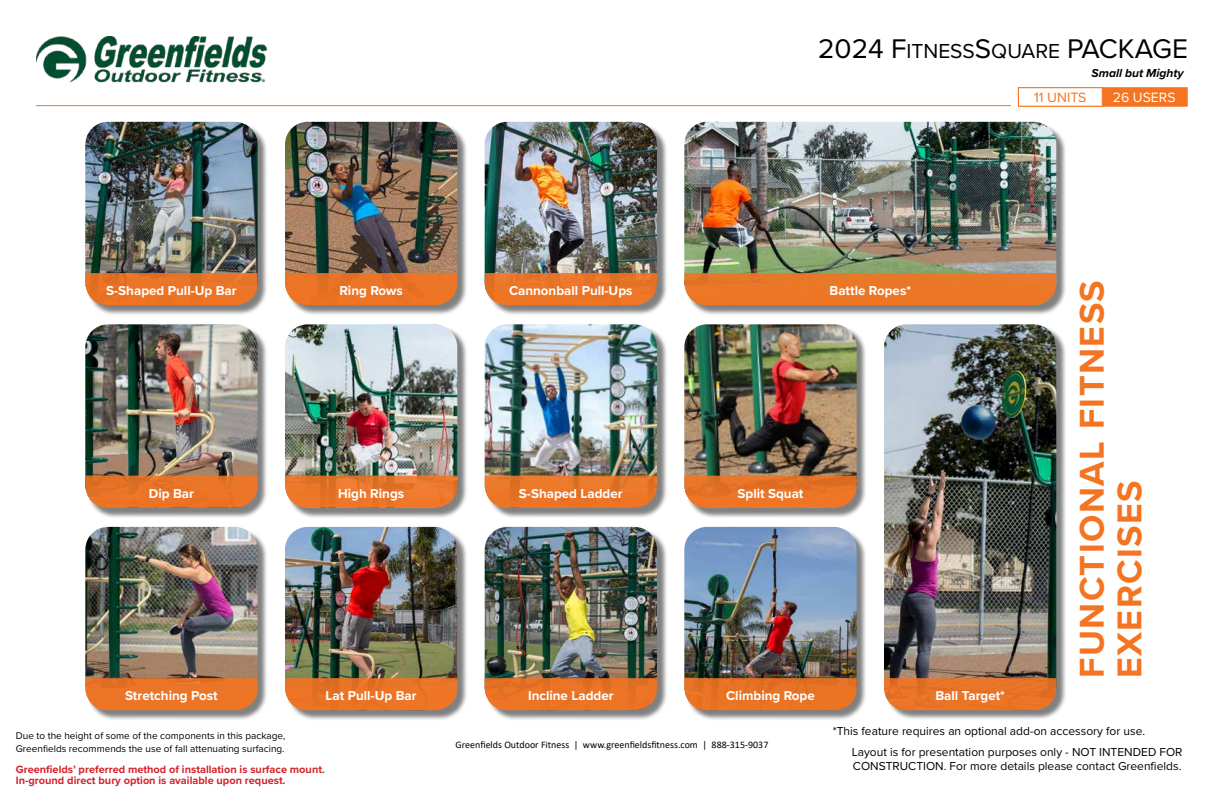
<style>
.page{position:relative;width:1224px;height:792px;background:#fff}
.page>*{position:absolute;margin:0;border:0;box-sizing:border-box;transform-origin:0 0}
.t1{font:700 35.7px/37.5px "Proxima Nova";letter-spacing:.04em;color:#f47421}
.t2{font:28px "Proxima Nova";color:#000}
.t3{font:14px "Proxima Nova";color:#f47421}
.t4{font:14px "Proxima Nova";color:#fff}
.t5{font:700 13.4px "Proxima Nova";color:#fff}
.t6{font:12px "Proxima Nova";color:#000}
.t7{font:italic 700 12px "Proxima Nova";color:#000}
.t8{font:700 11px "Proxima Nova";color:#d2232a}
.t9{font:10px/13px "Proxima Nova";color:#000}
.t10{font:10px "Calibri";color:#000}
.s1{font-size:21px}
</style>
<div class="page">
<div style="left:1018px;top:87px;width:170px;height:20px;background:#f47421;border:1px solid #f47421"></div>
<div style="left:1018px;top:87px;width:85px;height:20px;background:#fff;border:1px solid #f47421"></div>
<hr style="left:36px;top:105px;width:975px;height:1px;background:#f47421">
<div style="left:87px;top:123px;width:181px;height:192px;background:#000;opacity:.5"></div>
<img style="left:85px;top:122px;width:173px;height:151px">
<div style="left:286px;top:123px;width:181px;height:192px;background:#000;opacity:.5"></div>
<img style="left:285px;top:122px;width:172px;height:151px">
<div style="left:486px;top:123px;width:181px;height:192px;background:#000;opacity:.5"></div>
<img style="left:485px;top:122px;width:172px;height:151px">
<div style="left:686px;top:123px;width:381px;height:192px;background:#000;opacity:.5"></div>
<img style="left:684px;top:122px;width:372px;height:151px">
<div style="left:87px;top:326px;width:181px;height:192px;background:#000;opacity:.5"></div>
<img style="left:85px;top:324px;width:173px;height:152px">
<div style="left:286px;top:326px;width:181px;height:192px;background:#000;opacity:.5"></div>
<img style="left:285px;top:324px;width:172px;height:152px">
<div style="left:486px;top:326px;width:181px;height:192px;background:#000;opacity:.5"></div>
<img style="left:485px;top:324px;width:172px;height:152px">
<div style="left:686px;top:326px;width:181px;height:192px;background:#000;opacity:.5"></div>
<img style="left:684px;top:324px;width:173px;height:152px">
<div style="left:87px;top:528px;width:181px;height:193px;background:#000;opacity:.5"></div>
<img style="left:85px;top:527px;width:173px;height:151px">
<div style="left:286px;top:528px;width:181px;height:193px;background:#000;opacity:.5"></div>
<img style="left:285px;top:527px;width:172px;height:151px">
<div style="left:486px;top:528px;width:181px;height:193px;background:#000;opacity:.5"></div>
<img style="left:485px;top:527px;width:172px;height:151px">
<div style="left:686px;top:528px;width:181px;height:193px;background:#000;opacity:.5"></div>
<img style="left:684px;top:527px;width:173px;height:151px">
<div style="left:885px;top:326px;width:181px;height:394px;background:#000;opacity:.5"></div>
<img style="left:884px;top:324px;width:172px;height:354px">
<svg style="left:85px;top:273px;width:173px;height:32px;background:#e7752b"></svg>
<svg style="left:285px;top:273px;width:172px;height:32px;background:#e8752a"></svg>
<svg style="left:485px;top:273px;width:172px;height:32px;background:#e7762c"></svg>
<svg style="left:684px;top:273px;width:372px;height:32px;background:#e97829"></svg>
<svg style="left:884px;top:678px;width:172px;height:32px;background:#e5752c"></svg>
<svg style="left:485px;top:678px;width:172px;height:32px;background:#e67429"></svg>
<svg style="left:684px;top:678px;width:173px;height:32px;background:#e47429"></svg>
<svg style="left:485px;top:476px;width:172px;height:32px;background:#e6782e"></svg>
<svg style="left:684px;top:476px;width:173px;height:32px;background:#e5752c"></svg>
<svg style="left:285px;top:476px;width:172px;height:32px;background:#e67930"></svg>
<svg style="left:85px;top:476px;width:173px;height:32px;background:#e4752c"></svg>
<svg style="left:85px;top:678px;width:173px;height:32px;background:#e8762b"></svg>
<svg style="left:285px;top:678px;width:172px;height:32px;background:#e7752a"></svg>
<img style="left:36px;top:36px;width:232px;height:47px">
<h2 class="t2" style="left:818px;top:28px;width:371px">2024 F<span class="s1">ITNESS</span>S<span class="s1">QUARE</span> PACKAGE</h2>
<p class="t7" style="left:1092px;top:64px;width:94px">Small but Mighty</p>
<p class="t3" style="left:1034px;top:87px;width:54px">11 UNITS</p>
<p class="t4" style="left:1113px;top:87px;width:64px">26 USERS</p>
<p class="t5" style="left:106px;top:281px;width:132px">S-Shaped Pull-Up Bar</p>
<p class="t5" style="left:339px;top:281px;width:65px">Ring Rows</p>
<p class="t5" style="left:509px;top:281px;width:125px">Cannonball Pull-Ups</p>
<p class="t5" style="left:830px;top:281px;width:83px">Battle Ropes*</p>
<p class="t5" style="left:149px;top:483px;width:47px">Dip Bar</p>
<p class="t5" style="left:338px;top:483px;width:68px">High Rings</p>
<p class="t5" style="left:519px;top:483px;width:105px">S-Shaped Ladder</p>
<p class="t5" style="left:737px;top:483px;width:68px">Split Squat</p>
<p class="t5" style="left:125px;top:686px;width:94px">Stretching Post</p>
<p class="t5" style="left:326px;top:686px;width:92px">Lat Pull-Up Bar</p>
<p class="t5" style="left:528px;top:686px;width:87px">Incline Ladder</p>
<p class="t5" style="left:726px;top:686px;width:90px">Climbing Rope</p>
<p class="t5" style="left:935px;top:686px;width:71px">Ball Target*</p>
<h1 class="t1" style="left:1072px;top:678px;width:399px;rotate:-90deg">FUNCTIONAL FITNESS<br>EXERCISES</h1>
<p class="t9" style="left:16px;top:729px;width:271px">Due to the height of some of the components in this package,<br>Greenfields recommends the use of fall attenuating surfacing.</p>
<p class="t10" style="left:456px;top:738px;width:314px">Greenfields Outdoor Fitness | www.greenfieldsfitness.com | 888-315-9037</p>
<p class="t6" style="left:833px;top:722px;width:314px">*This feature requires an optional add-on accessory for use.</p>
<p class="t6" style="left:852px;top:743px;width:332px">Layout is for presentation purposes only - NOT INTENDED FOR</p>
<p class="t8" style="left:16px;top:761px;width:311px">Greenfields’ preferred method of installation is surface mount.</p>
<p class="t6" style="left:853px;top:757px;width:330px">CONSTRUCTION. For more details please contact Greenfields.</p>
<p class="t8" style="left:16px;top:772px;width:271px">In-ground direct bury option is available upon request.</p>
</div>
